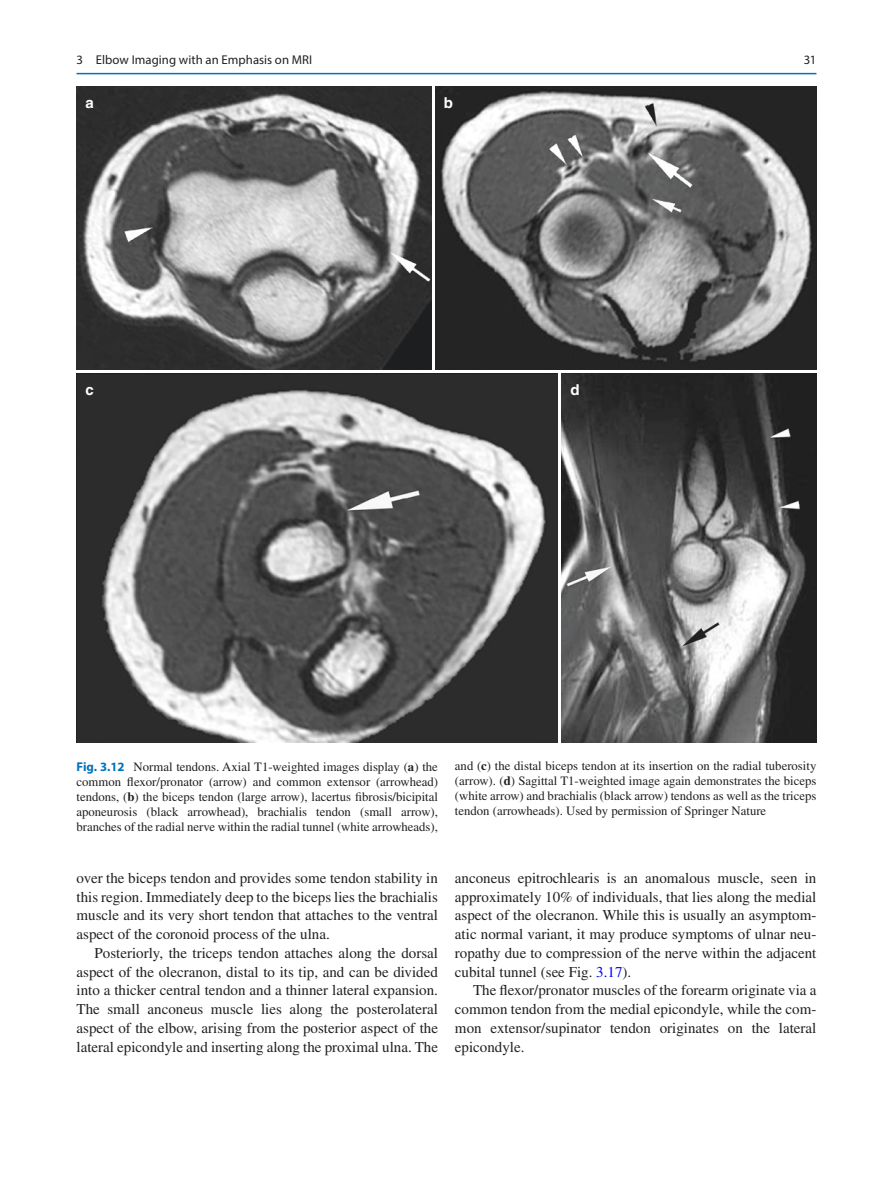
<style>
.page{position:relative;width:893px;height:1187px;background:#fff}
.page>*{position:absolute;margin:0;border:0;box-sizing:border-box;transform-origin:0 0}
.t1{font:15px/18.8px "Times LT Std";color:#231f20;text-align:justify}
.t2{font:15px "Helvetica Bold 3";color:#fff}
.t3{font:12.75px/15px "Times LT Std";color:#231f20;text-align:justify}
.t4{font:12.75px "Myriad Pro Regular 3";letter-spacing:.005em;color:#231f20}
.t5{font:12.75px "Myriad Pro";color:#231f20}
.s1{font-family:"Myriad Pro";font-weight:700;color:#0073bc}
.s2{font-weight:700}
.s3{color:#00f}
</style>
<div class="page">
<img style="left:77px;top:373px;width:480px;height:369px">
<img style="left:562px;top:373px;width:254px;height:369px">
<img style="left:77px;top:87px;width:354px;height:282px">
<img style="left:435px;top:87px;width:381px;height:282px">
<hr style="left:77px;top:73px;width:739px;height:1px;background:#0073bc">
<p class="t4" style="left:77px;top:52px;width:237px">3 Elbow Imaging with an Emphasis on MRI</p>
<p class="t2" style="left:85px;top:94px;width:10px">a</p>
<p class="t2" style="left:444px;top:94px;width:11px">b</p>
<p class="t2" style="left:85px;top:380px;width:10px">c</p>
<p class="t2" style="left:570px;top:380px;width:11px">d</p>
<p class="t5" style="left:804px;top:52px;width:14px">31</p>
<p class="t3" style="left:77px;top:759px;width:363px"><span class="s1">Fig. 3.12</span> Normal tendons. Axial T1-weighted images display (<span class="s2">a</span>) the common flexor/pronator (arrow) and common extensor (arrowhead) tendons, (<span class="s2">b</span>) the biceps tendon (large arrow), lacertus fibrosis/bicipital aponeurosis (black arrowhead), brachialis tendon (small arrow), branches of the radial nerve within the radial tunnel (white arrowheads),</p>
<p class="t3" style="left:455px;top:758px;width:363px">and (<span class="s2">c</span>) the distal biceps tendon at its insertion on the radial tuberosity (arrow). (<span class="s2">d</span>) Sagittal T1-weighted image again demonstrates the biceps (white arrow) and brachialis (black arrow) tendons as well as the triceps tendon (arrowheads). Used by permission of Springer Nature</p>
<p class="t1" style="left:77px;top:868px;width:363px">over the biceps tendon and provides some tendon stability in this region. Immediately deep to the biceps lies the brachialis muscle and its very short tendon that attaches to the ventral aspect of the coronoid process of the ulna.</p>
<p class="t1" style="left:77px;top:943px;width:363px;text-indent:18px">Posteriorly, the triceps tendon attaches along the dorsal aspect of the olecranon, distal to its tip, and can be divided into a thicker central tendon and a thinner lateral expansion.<br>The small anconeus muscle lies along the posterolateral aspect of the elbow, arising from the posterior aspect of the lateral epicondyle and inserting along the proximal ulna. The</p>
<p class="t1" style="left:455px;top:868px;width:363px">anconeus epitrochlearis is an anomalous muscle, seen in approximately 10% of individuals, that lies along the medial aspect of the olecranon. While this is usually an asymptom&shy;atic normal variant, it may produce symptoms of ulnar neu&shy;ropathy due to compression of the nerve within the adjacent cubital tunnel (see Fig. <span class="s3">3.17</span>).</p>
<p class="t1" style="left:455px;top:980px;width:363px;text-indent:18px">The flexor/pronator muscles of the forearm originate via a common tendon from the medial epicondyle, while the com&shy;mon extensor/supinator tendon originates on the lateral epicondyle.</p>
</div>
